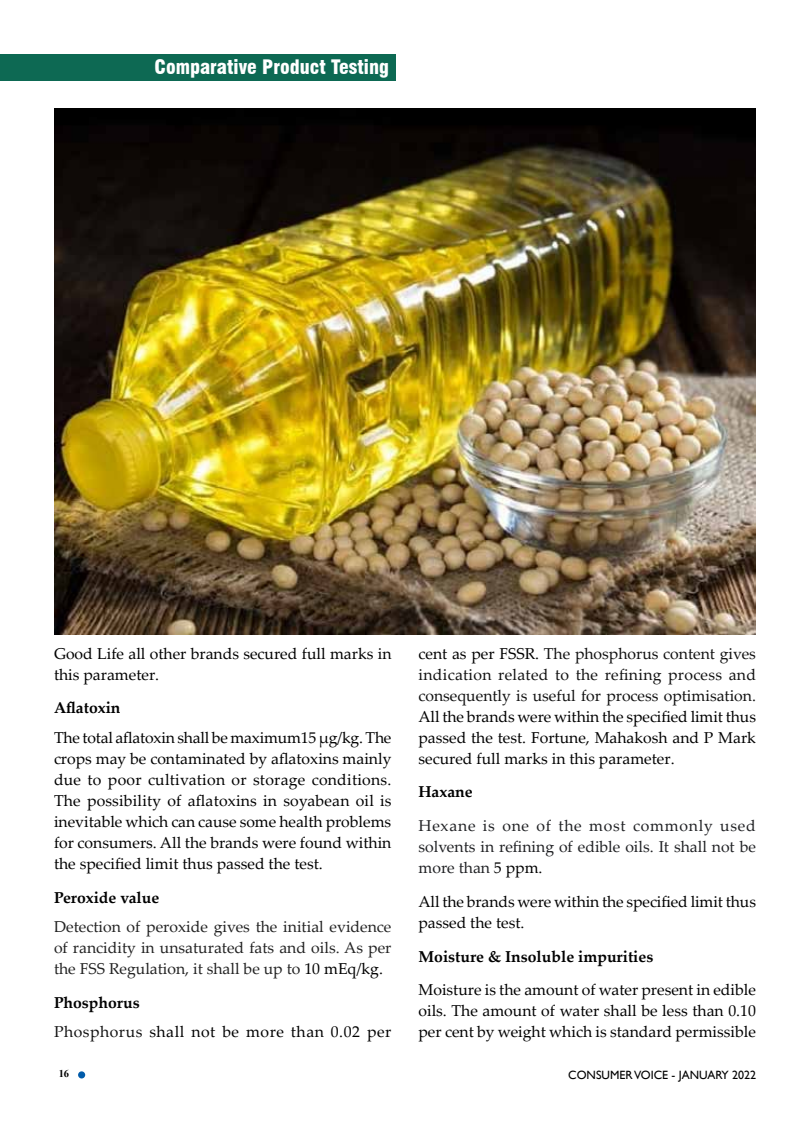
<style>
.page{position:relative;width:810px;height:1134px;background:#fff}
.page>*{position:absolute;margin:0;border:0;box-sizing:border-box;transform-origin:0 0}
.t1{font:900 condensed 19.5px "Swiss 721 BT";color:#fff}
.t2{font:15.75px/21px "Palatino Linotype";color:#000;text-align:justify}
.t3{font:15.75px/21px "Palatino Linotype";color:#222;text-align:justify}
.t4{font:15.75px/21px "Palatino Linotype";color:#111;text-align:justify}
.t5{font:15.75px/21px "Palatino Linotype";color:#202124;text-align:justify}
.t6{font:700 15.75px "Palatino Linotype";color:#000}
.t7{font:15.75px/29.5px "Palatino Linotype";letter-spacing:.035em;color:#000}
.t8{font:12px "Gill Sans";color:#000}
.t9{font:700 10.5px "Times New Roman";color:#000}
.s1{color:#000}
.s2{font-weight:700}
.s3{color:#111}
</style>
<div class="page">
<div style="left:0;top:54px;width:395px;height:27px;background:#0d6953"></div>
<div style="left:78px;top:1071px;width:7px;height:7px;background:#005baa;border-radius:50%"></div>
<img style="left:54px;top:108px;width:702px;height:526px">
<p class="t1" style="left:154px;top:56px;width:236px">Comparative Product Testing</p>
<p class="t2" style="left:54px;top:642px;width:339px">Good Life all other brands secured full marks in this parameter.</p>
<p class="t6" style="left:54px;top:697px;width:68px">Aflatoxin</p>
<p class="t2" style="left:54px;top:726px;width:339px">The total aflatoxin shall be maximum15 µg/kg. The crops may be contaminated by aflatoxins mainly due to poor cultivation or storage conditions.<br>The possibility of aflatoxins in soyabean oil is inevitable which can cause some health problems for consumers. All the brands were found within the specified limit thus passed the test.</p>
<p class="t6" style="left:54px;top:886px;width:107px">Peroxide value</p>
<p class="t3" style="left:54px;top:916px;width:339px">Detection of peroxide gives the initial evidence of rancidity in unsaturated fats and oils. As per the FSS Regulation, it shall be up to <span class="s1">10 mEq/kg.</span></p>
<p class="t7" style="left:54px;top:987px;width:339px"><span class="s2">Phosphorus<br></span><span class="s3">Phosphorus</span> shall not be more than 0.02 per</p>
<p class="t4" style="left:419px;top:642px;width:339px"><span class="s1">cent as per FSSR.</span> The phosphorus content gives indication related to the refining process and consequently is useful for process optimisation.</p>
<p class="t2" style="left:419px;top:705px;width:339px">All the brands were within the specified limit thus passed the test. Fortune, Mahakosh and P Mark secured full marks in this parameter.</p>
<p class="t6" style="left:419px;top:781px;width:56px">Haxane</p>
<p class="t5" style="left:419px;top:815px;width:339px">Hexane is one of the most commonly used solvents in refining of edible oils. It shall not be more than <span class="s1">5 ppm.</span></p>
<p class="t2" style="left:419px;top:890px;width:339px">All the brands were within the specified limit thus passed the test.</p>
<p class="t6" style="left:419px;top:945px;width:236px">Moisture &amp; Insoluble impurities</p>
<p class="t2" style="left:419px;top:979px;width:339px">Moisture is the amount of water present in edible oils. The amount of water shall be less than 0.10 per cent by weight which is standard permissible</p>
<p class="t9" style="left:59px;top:1066px;width:12px">16</p>
<p class="t8" style="left:568px;top:1068px;width:189px">CONSUMER VOICE - JANUARY 2022</p>
</div>
